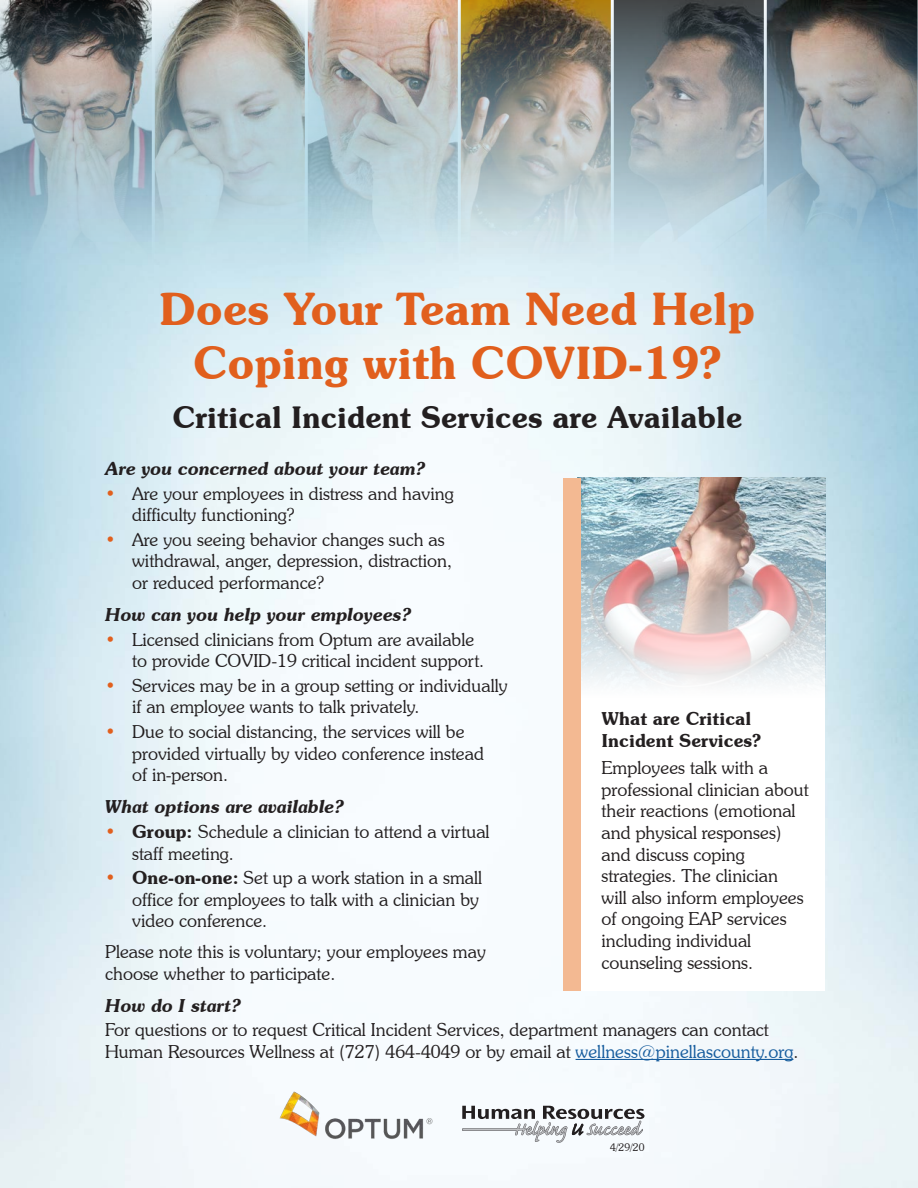
<style>
.page{position:relative;width:918px;height:1188px;background:#fff}
.page>*{position:absolute;margin:0;border:0;box-sizing:border-box;transform-origin:0 0}
.t1{font:600 45px/54px "Souvenir IT Cby BT";color:#e15f1d;text-align:center}
.t2{font:600 30px "Souvenir IT Cby BT";color:#231f20}
.t3{font:300 18px/21.6px "Souvenir IT Cby BT";color:#231f20}
.Question{font:italic 600 18px "Souvenir IT Cby BT";color:#231f20}
.t4{font:600 18px/21.6px "Souvenir IT Cby BT";color:#231f20}
.t5{font:300 10.5px "Souvenir IT Cby BT";color:#231f20}
.s1{color:#e15f1d}
.s2{font-weight:600;color:#e15f1d}
.s3{font-weight:600}
.s4{color:#175d9e}
</style>
<div class="page">
<img style="left:0;top:288px;width:918px;height:900px">
<svg style="left:462px;top:1106px;width:183px;height:37px"></svg>
<img style="left:276px;top:1085px;width:161px;height:58px">
<div style="left:564px;top:478px;width:261px;height:512px;background:#fff"></div>
<img style="left:581px;top:478px;width:244px;height:207px">
<div style="left:564px;top:478px;width:17px;height:512px;background:#f3b992"></div>
<hr style="left:576px;top:1059px;width:217px;height:1px;background:#175d9e">
<img style="left:0;top:0;width:305px;height:287px">
<img style="left:308px;top:0;width:150px;height:274px">
<img style="left:461px;top:0;width:456px;height:287px">
<hr style="left:152px;top:0;width:3px;height:287px;background:#fff">
<hr style="left:611px;top:0;width:3px;height:287px;background:#fff">
<hr style="left:764px;top:0;width:3px;height:287px;background:#fff">
<h1 class="t1" style="left:160px;top:281px;width:597px">Does Your Team Need Help<br>Coping with COVID-19?</h1>
<h2 class="t2" style="left:172px;top:399px;width:572px">Critical Incident Services are Available</h2>
<p class="Question" style="left:105px;top:457px;width:322px">Are you concerned about your team?</p>
<p class="t3" style="left:132px;top:482px;width:323px;text-indent:-27px"><span class="s1">•</span> Are your employees in distress and having difficulty functioning?</p>
<p class="t3" style="left:132px;top:528px;width:321px;text-indent:-27px"><span class="s1">•</span> Are you seeing behavior changes such as withdrawal, anger, depression, distraction, or reduced performance?</p>
<p class="Question" style="left:105px;top:603px;width:308px">How can you help your employees?</p>
<p class="t3" style="left:132px;top:628px;width:354px;text-indent:-27px"><span class="s1">•</span> Licensed clinicians from Optum are available to provide COVID-19 critical incident support.</p>
<p class="t3" style="left:132px;top:674px;width:377px;text-indent:-27px"><span class="s1">•</span> Services may be in a group setting or individually if an employee wants to talk privately.</p>
<p class="t3" style="left:132px;top:721px;width:354px;text-indent:-27px"><span class="s1">•</span> Due to social distancing, the services will be provided virtually by video conference instead of in-person.</p>
<p class="Question" style="left:105px;top:795px;width:240px">What options are available?</p>
<p class="t3" style="left:132px;top:821px;width:359px;text-indent:-27px"><span class="s2">•</span> <span class="s3">Group:</span> Schedule a clinician to attend a virtual staff meeting.</p>
<p class="t3" style="left:132px;top:867px;width:352px;text-indent:-27px"><span class="s2">•</span> <span class="s3">One-on-one:</span> Set up a work station in a small office for employees to talk with a clinician by video conference.</p>
<p class="t3" style="left:105px;top:941px;width:382px">Please note this is voluntary; your employees may choose whether to participate.</p>
<p class="t4" style="left:602px;top:708px;width:161px">What are Critical<br>Incident Services?</p>
<p class="t3" style="left:602px;top:757px;width:209px">Employees talk with a professional clinician about their reactions (emotional and physical responses) and discuss coping strategies. The clinician<br>will also inform employees of ongoing EAP services including individual counseling sessions.</p>
<p class="Question" style="left:105px;top:994px;width:137px">How do I start?</p>
<p class="t3" style="left:105px;top:1019px;width:695px">For questions or to request Critical Incident Services, department managers can contact<br>Human Resources Wellness at (727) 464-4049 or by email at <span class="s4">wellness@pinellascounty.org</span>.</p>
<p class="t5" style="left:610px;top:1141px;width:36px">4/29/20</p>
</div>
